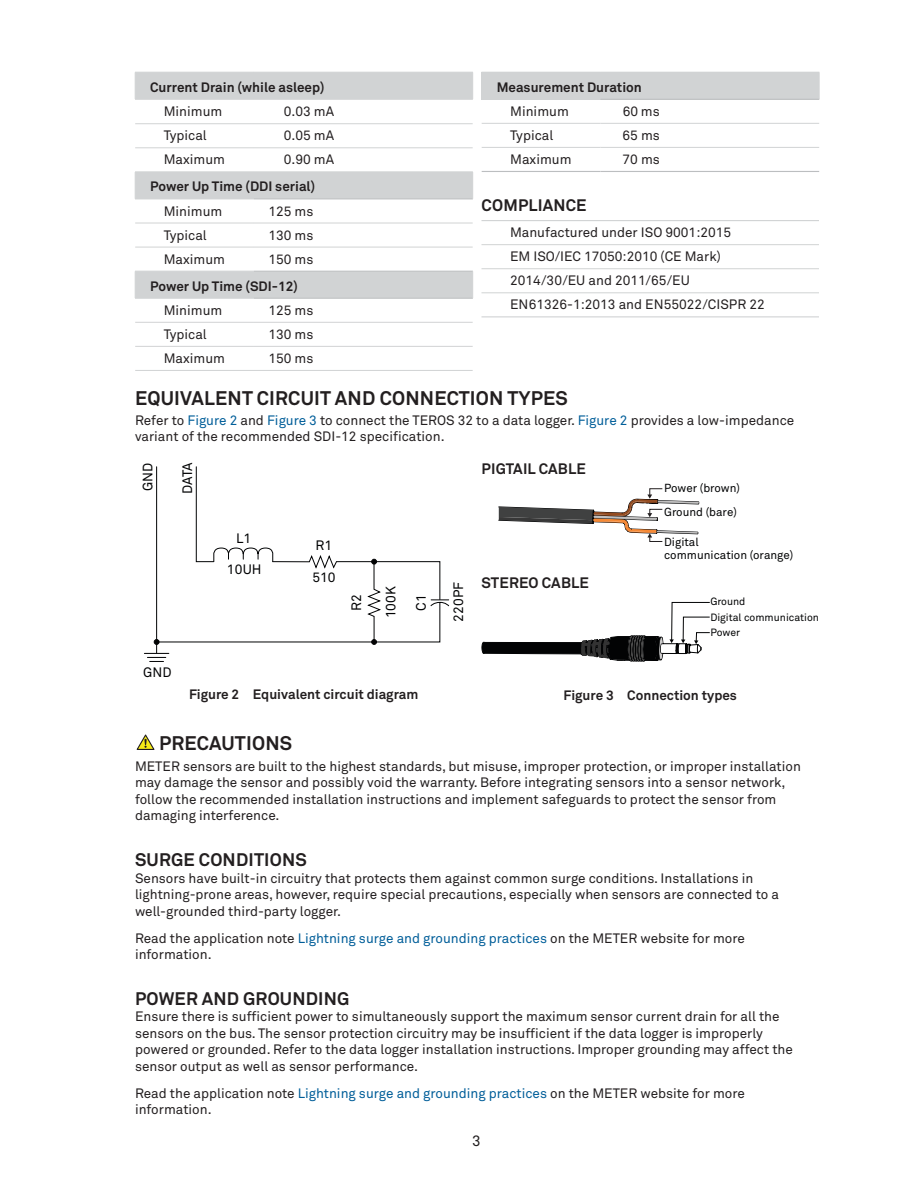
<style>
.page{position:relative;width:918px;height:1188px;background:#fff}
.page>*{position:absolute;margin:0;border:0;box-sizing:border-box;transform-origin:0 0}
.t1{font:700 19.5px "Akkurat Pro";letter-spacing:.01em;color:#231f20}
.t2{font:700 18px "Akkurat Pro";letter-spacing:.01em;color:#231f20}
.t3{font:700 16.5px "Akkurat Pro";letter-spacing:.01em;color:#231f20}
.t4{font:700 15px "Akkurat Pro";letter-spacing:.01em;color:#231f20}
.t5{font:15px "Akkurat Pro";color:#231f20}
.t6{font:13.5px/16.5px "Akkurat Pro";color:#231f20}
.t7{font:700 13.5px "Akkurat Pro";color:#231f20}
.t8{font:13.5px "Akkurat Pro";color:#020304}
.t9{font:11.55px/14px "Akkurat Pro";color:#020304}
.t10{font:10.5px/15.6px "Akkurat Pro";color:#020304}
.s1{color:#005e99}
</style>
<div class="page">
<svg style="left:498px;top:488px;width:202px;height:54px"></svg>
<svg style="left:156px;top:466px;width:41px;height:81px"></svg>
<svg style="left:144px;top:547px;width:305px;height:115px"></svg>
<svg style="left:135px;top:73px;width:338px;height:225px"></svg>
<svg style="left:135px;top:73px;width:1px;height:26px"></svg>
<svg style="left:135px;top:173px;width:1px;height:26px"></svg>
<svg style="left:135px;top:272px;width:1px;height:26px"></svg>
<hr style="left:135px;top:72px;width:119px;height:1px;background:#d1d3d4">
<hr style="left:254px;top:72px;width:219px;height:1px;background:#d1d3d4">
<hr style="left:135px;top:99px;width:119px;height:1px;background:#d1d3d4">
<hr style="left:254px;top:99px;width:219px;height:1px;background:#d1d3d4">
<hr style="left:135px;top:123px;width:119px;height:1px;background:#d1d3d4">
<hr style="left:254px;top:123px;width:219px;height:1px;background:#d1d3d4">
<hr style="left:135px;top:148px;width:119px;height:1px;background:#d1d3d4">
<hr style="left:254px;top:148px;width:219px;height:1px;background:#d1d3d4">
<hr style="left:135px;top:172px;width:119px;height:1px;background:#d1d3d4">
<hr style="left:254px;top:172px;width:219px;height:1px;background:#d1d3d4">
<hr style="left:135px;top:199px;width:119px;height:1px;background:#d1d3d4">
<hr style="left:135px;top:223px;width:119px;height:1px;background:#d1d3d4">
<hr style="left:254px;top:223px;width:219px;height:1px;background:#d1d3d4">
<hr style="left:135px;top:247px;width:119px;height:1px;background:#d1d3d4">
<hr style="left:254px;top:247px;width:219px;height:1px;background:#d1d3d4">
<hr style="left:254px;top:322px;width:219px;height:1px;background:#d1d3d4">
<hr style="left:254px;top:346px;width:219px;height:1px;background:#d1d3d4">
<hr style="left:254px;top:199px;width:219px;height:1px;background:#bcbec0">
<hr style="left:254px;top:298px;width:219px;height:1px;background:#bcbec0">
<hr style="left:135px;top:271px;width:119px;height:1px;background:#d1d3d4">
<hr style="left:135px;top:298px;width:119px;height:1px;background:#d1d3d4">
<hr style="left:135px;top:322px;width:119px;height:1px;background:#d1d3d4">
<hr style="left:135px;top:346px;width:119px;height:1px;background:#d1d3d4">
<hr style="left:135px;top:370px;width:119px;height:1px;background:#d1d3d4">
<hr style="left:254px;top:370px;width:219px;height:1px;background:#d1d3d4">
<hr style="left:254px;top:271px;width:219px;height:1px;background:#bcbec0">
<svg style="left:472px;top:73px;width:1px;height:26px"></svg>
<svg style="left:472px;top:173px;width:1px;height:26px"></svg>
<svg style="left:472px;top:271px;width:1px;height:27px"></svg>
<div style="left:482px;top:72px;width:337px;height:27px;background:#d1d3d4"></div>
<svg style="left:481px;top:72px;width:1px;height:27px"></svg>
<hr style="left:482px;top:99px;width:118px;height:1px;background:#d1d3d4">
<hr style="left:482px;top:123px;width:118px;height:1px;background:#d1d3d4">
<hr style="left:600px;top:123px;width:219px;height:1px;background:#d1d3d4">
<hr style="left:482px;top:147px;width:118px;height:1px;background:#d1d3d4">
<hr style="left:600px;top:147px;width:219px;height:1px;background:#d1d3d4">
<hr style="left:600px;top:99px;width:219px;height:1px;background:#bcbec0">
<svg style="left:819px;top:72px;width:1px;height:27px"></svg>
<hr style="left:482px;top:171px;width:118px;height:1px;background:#bcbec0">
<hr style="left:600px;top:171px;width:219px;height:1px;background:#bcbec0">
<hr style="left:482px;top:244px;width:337px;height:1px;background:#d1d3d4">
<hr style="left:482px;top:268px;width:337px;height:1px;background:#d1d3d4">
<hr style="left:482px;top:293px;width:337px;height:1px;background:#d1d3d4">
<hr style="left:482px;top:220px;width:337px;height:1px;background:#d1d3d4">
<hr style="left:482px;top:316px;width:337px;height:1px;background:#d1d3d4">
<svg style="left:482px;top:602px;width:228px;height:60px"></svg>
<svg style="left:137px;top:734px;width:17px;height:16px"></svg>
<p class="t7" style="left:150px;top:79px;width:176px">Current Drain (while asleep)</p>
<p class="t6" style="left:164px;top:103px;width:60px">Minimum</p>
<p class="t6" style="left:284px;top:103px;width:52px">0.03 mA</p>
<p class="t6" style="left:164px;top:127px;width:45px">Typical</p>
<p class="t6" style="left:284px;top:127px;width:52px">0.05 mA</p>
<p class="t6" style="left:164px;top:151px;width:63px">Maximum</p>
<p class="t6" style="left:284px;top:151px;width:52px">0.90 mA</p>
<p class="t7" style="left:150px;top:178px;width:166px">Power Up Time (DDI serial)</p>
<p class="t6" style="left:164px;top:203px;width:60px">Minimum</p>
<p class="t6" style="left:268px;top:203px;width:47px">125 ms</p>
<p class="t6" style="left:164px;top:227px;width:45px">Typical</p>
<p class="t6" style="left:268px;top:227px;width:47px">130 ms</p>
<p class="t6" style="left:164px;top:251px;width:63px">Maximum</p>
<p class="t6" style="left:268px;top:251px;width:47px">150 ms</p>
<p class="t7" style="left:150px;top:278px;width:149px">Power Up Time (SDI-12)</p>
<p class="t6" style="left:164px;top:302px;width:60px">Minimum</p>
<p class="t6" style="left:268px;top:302px;width:47px">125 ms</p>
<p class="t6" style="left:164px;top:326px;width:45px">Typical</p>
<p class="t6" style="left:268px;top:326px;width:47px">130 ms</p>
<p class="t6" style="left:164px;top:350px;width:63px">Maximum</p>
<p class="t6" style="left:268px;top:350px;width:47px">150 ms</p>
<p class="t7" style="left:497px;top:79px;width:147px">Measurement Duration</p>
<p class="t6" style="left:510px;top:103px;width:60px">Minimum</p>
<p class="t6" style="left:623px;top:103px;width:38px">60 ms</p>
<p class="t6" style="left:510px;top:127px;width:45px">Typical</p>
<p class="t6" style="left:623px;top:127px;width:39px">65 ms</p>
<p class="t6" style="left:510px;top:151px;width:63px">Maximum</p>
<p class="t6" style="left:623px;top:151px;width:39px">70 ms</p>
<p class="t3" style="left:482px;top:195px;width:107px">COMPLIANCE</p>
<p class="t6" style="left:510px;top:221px;width:256px;line-height:24px">Manufactured under ISO 9001:2015<br>EM ISO/IEC 17050:2010 (CE Mark)<br>2014/30/EU and 2011/65/EU<br>EN61326-1:2013 and EN55022/CISPR 22</p>
<h1 class="t1" style="left:135px;top:386px;width:434px">EQUIVALENT CIRCUIT AND CONNECTION TYPES</h1>
<p class="t6" style="left:135px;top:412px;width:661px">Refer to <span class="s1">Figure 2</span> and <span class="s1">Figure 3</span> to connect the TEROS 32 to a data logger. <span class="s1">Figure 2</span> provides a low-impedance variant of the recommended SDI-12 specification.</p>
<p class="t4" style="left:482px;top:459px;width:106px">PIGTAIL CABLE</p>
<p class="t9" style="left:664px;top:505px;width:74px">Ground (bare)</p>
<p class="t9" style="left:664px;top:535px;width:131px">Digital<br>communication (orange)</p>
<p class="t8" style="left:140px;top:491px;width:30px;rotate:-90deg">GND</p>
<p class="t8" style="left:180px;top:494px;width:33px;rotate:-90deg">DATA</p>
<p class="t9" style="left:664px;top:481px;width:77px">Power (brown)</p>
<p class="t8" style="left:236px;top:530px;width:17px">L1</p>
<p class="t8" style="left:227px;top:562px;width:36px">10UH</p>
<p class="t8" style="left:316px;top:538px;width:18px">R1</p>
<p class="t8" style="left:312px;top:570px;width:25px">510</p>
<p class="t4" style="left:482px;top:574px;width:109px">STEREO CABLE</p>
<p class="t8" style="left:451px;top:622px;width:41px;rotate:-90deg">220PF</p>
<p class="t8" style="left:349px;top:611px;width:18px;rotate:-90deg">R2</p>
<p class="t8" style="left:383px;top:618px;width:34px;rotate:-90deg">100K</p>
<p class="t8" style="left:413px;top:611px;width:18px;rotate:-90deg">C1</p>
<p class="t10" style="left:710px;top:594px;width:110px">Ground<br>Digital communication<br>Power</p>
<p class="t8" style="left:143px;top:664px;width:30px">GND</p>
<p class="t7" style="left:189px;top:686px;width:231px">Figure 2 Equivalent circuit diagram</p>
<p class="t7" style="left:563px;top:687px;width:175px">Figure 3 Connection types</p>
<h1 class="t1" style="left:159px;top:731px;width:134px">PRECAUTIONS</h1>
<p class="t6" style="left:135px;top:758px;width:667px">METER sensors are built to the highest standards, but misuse, improper protection, or improper installation may damage the sensor and possibly void the warranty. Before integrating sensors into a sensor network, follow the recommended installation instructions and implement safeguards to protect the sensor from damaging interference.</p>
<h2 class="t2" style="left:135px;top:849px;width:173px">SURGE CONDITIONS</h2>
<p class="t6" style="left:135px;top:870px;width:645px">Sensors have built-in circuitry that protects them against common surge conditions. Installations in lightning-prone areas, however, require special precautions, especially when sensors are connected to a well-grounded third-party logger.</p>
<p class="t6" style="left:135px;top:930px;width:611px">Read the application note <span class="s1">Lightning surge and grounding practices</span> on the METER website for more information.</p>
<h2 class="t2" style="left:135px;top:987px;width:216px">POWER AND GROUNDING</h2>
<p class="t6" style="left:135px;top:1008px;width:659px">Ensure there is sufficient power to simultaneously support the maximum sensor current drain for all the sensors on the bus. The sensor protection circuitry may be insufficient if the data logger is improperly powered or grounded. Refer to the data logger installation instructions. Improper grounding may affect the sensor output as well as sensor performance.</p>
<p class="t6" style="left:135px;top:1085px;width:611px">Read the application note <span class="s1">Lightning surge and grounding practices</span> on the METER website for more information.</p>
<p class="t5" style="left:472px;top:1132px;width:10px">3</p>
</div>
